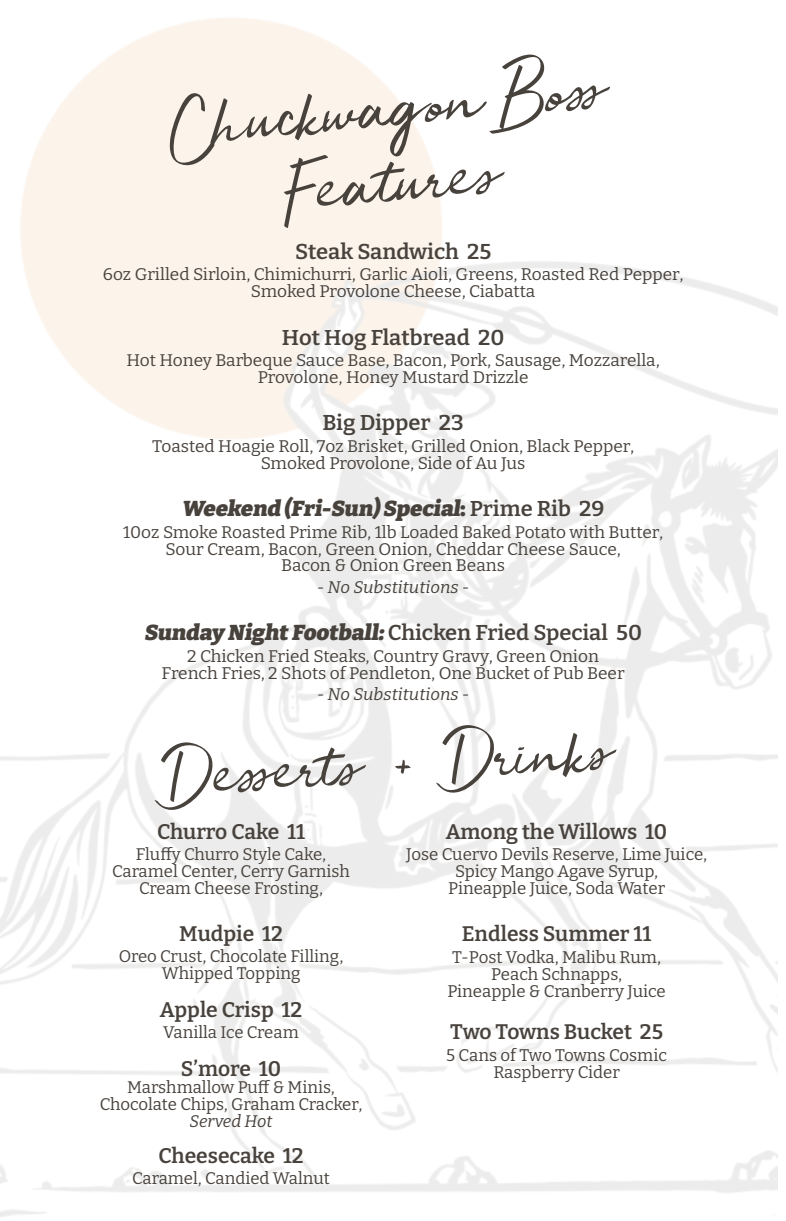
<style>
.page{position:relative;width:786px;height:1221px;background:#fff}
.page>*{position:absolute;margin:0;border:0;box-sizing:border-box;transform-origin:0 0}
.t1{font:75.4px/75.4px "Jelytta";color:#48423d;text-align:center}
.t2{font:72px "Jelytta";color:#48423d}
.t3{font:600 21.4px "Bitter";color:#48423d}
.t4{font:italic 900 21.4px "Bitter";color:#48423d}
.t5{font:600 21px "Bitter";color:#48423d}
.t6{font:16.8px/16.8px "Bitter";color:#48423d;text-align:center}
.t7{font:italic 16.8px "Bitter";color:#48423d}
.s1{font-style:normal}
.s2{font-weight:600;font-style:normal}
.s3{font-weight:900;font-style:italic}
</style>
<div class="page">
<h1 class="t1" style="left:163px;top:87px;width:441px;rotate:-5deg">Chuckwagon Boß<br>Features</h1>
<p class="t3" style="left:295px;top:239px;width:198px">Steak Sandwich 25</p>
<p class="t6" style="left:103px;top:266px;width:582px">6oz Grilled Sirloin, Chimichurri, Garlic Aioli, Greens, Roasted Red Pepper,<br>Smoked Provolone Cheese, Ciabatta</p>
<p class="t3" style="left:282px;top:324px;width:224px">Hot Hog Flatbread 20</p>
<p class="t6" style="left:126px;top:352px;width:535px">Hot Honey Barbeque Sauce Base, Bacon, Pork, Sausage, Mozzarella,<br>Provolone, Honey Mustard Drizzle</p>
<p class="t3" style="left:322px;top:410px;width:143px">Big Dipper 23</p>
<p class="t6" style="left:152px;top:438px;width:483px">Toasted Hoagie Roll, 7oz Brisket, Grilled Onion, Black Pepper,<br>Smoked Provolone, Side of Au Jus</p>
<p class="t4" style="left:182px;top:496px;width:424px">Weekend (Fri-Sun) Special<span class="s1">:</span> <span class="s2">P r i m e R i b 2 9</span></p>
<p class="t6" style="left:123px;top:523px;width:541px">10oz Smoke Roasted Prime Rib, 1lb Loaded Baked Potato with Butter,<br>Sour Cream, Bacon, Green Onion, Cheddar Cheese Sauce,<br>Bacon &amp; Onion Green Beans</p>
<p class="t7" style="left:317px;top:577px;width:153px">- No Substitutions -</p>
<p class="t3" style="left:144px;top:620px;width:499px"><span class="s3">Sunday NightFootball:</span>Chicken Fried Special 50</p>
<p class="t6" style="left:162px;top:647px;width:464px">2 Chicken Fried Steaks, Country Gravy, Green Onion<br>French Fries, 2 Shots of Pendleton, One Bucket of Pub Beer</p>
<p class="t7" style="left:317px;top:684px;width:153px">- No Substitutions -</p>
<h2 class="t2" style="left:160px;top:726px;width:452px;rotate:-4deg">Deßerts + Drinks</h2>
<p class="t5" style="left:446px;top:819px;width:223px">Among the Willows 10</p>
<p class="t6" style="left:406px;top:846px;width:302px">Jose Cuervo Devils Reserve, Lime Juice,<br>Spicy Mango Agave Syrup,<br>Pineapple Juice, Soda Water</p>
<p class="t5" style="left:462px;top:921px;width:191px">Endless Summer 11</p>
<p class="t6" style="left:447px;top:948px;width:220px">T-Post Vodka, Malibu Rum,<br>Peach Schnapps,<br>Pineapple &amp; Cranberry Juice</p>
<p class="t5" style="left:450px;top:1019px;width:214px">Two Towns Bucket 25</p>
<p class="t6" style="left:446px;top:1046px;width:222px">5 Cans of Two Towns Cosmic<br>Raspberry Cider</p>
<p class="t5" style="left:157px;top:819px;width:149px">Churro Cake 11</p>
<p class="t6" style="left:112px;top:846px;width:239px">Fluffy Churro Style Cake,<br>Caramel Center, Cerry Garnish<br>Cream Cheese Frosting,</p>
<p class="t5" style="left:179px;top:920px;width:105px">Mudpie 12</p>
<p class="t6" style="left:119px;top:947px;width:226px">Oreo Crust, Chocolate Filling,<br>Whipped Topping</p>
<p class="t5" style="left:160px;top:996px;width:144px">Apple Crisp 12</p>
<p class="t6" style="left:163px;top:1023px;width:137px">Vanilla Ice Cream</p>
<p class="t5" style="left:181px;top:1055px;width:102px">S’more 10</p>
<p class="t6" style="left:100px;top:1078px;width:264px">Marshmallow Puff &amp; Minis,<br>Chocolate Chips, Graham Cracker,</p>
<p class="t7" style="left:190px;top:1110px;width:84px">Served Hot</p>
<p class="t5" style="left:158px;top:1142px;width:146px">Cheesecake 12</p>
<p class="t6" style="left:132px;top:1170px;width:199px">Caramel, Candied Walnut</p>
</div>
